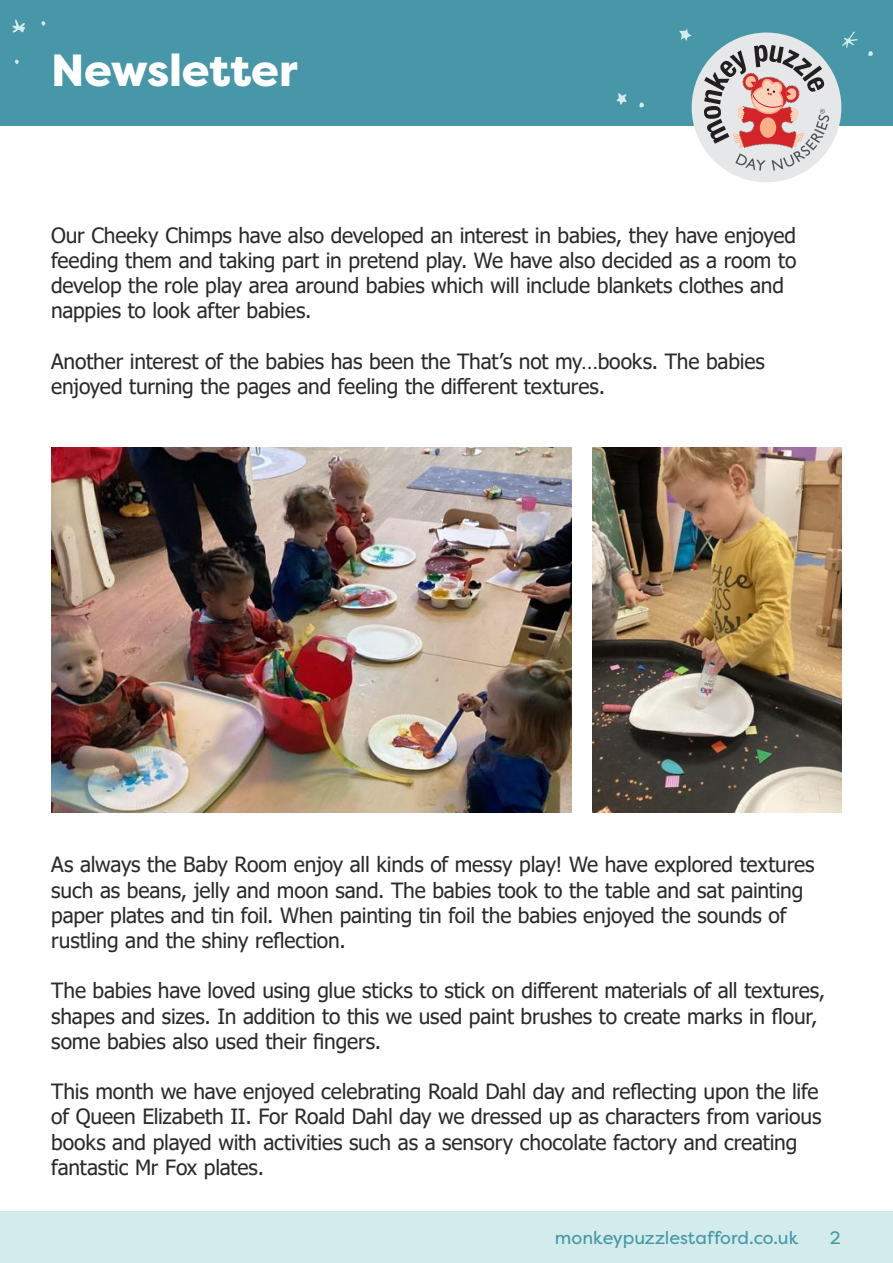
<style>
.page{position:relative;width:893px;height:1263px;background:#fff}
.page>*{position:absolute;margin:0;border:0;box-sizing:border-box;transform-origin:0 0}
.t1{font:800 45px "Filson Pro";letter-spacing:-.005em;color:#fff}
.t2{font:21px/25.2px "Tahoma";letter-spacing:-.005em;color:#2c2a29}
.t3{font:18px "Filson Pro";letter-spacing:-.005em;color:#4797a8}
</style>
<div class="page">
<div style="left:0;top:0;width:893px;height:125px;background:#4797a8"></div>
<div style="left:692px;top:33px;width:149px;height:149px;background:#e6e7e9;border-radius:50%"></div>
<svg style="left:704px;top:45px;width:125px;height:126px"></svg>
<svg style="left:679px;top:29px;width:13px;height:12px"></svg>
<svg style="left:842px;top:32px;width:16px;height:16px"></svg>
<svg style="left:868px;top:51px;width:5px;height:5px"></svg>
<svg style="left:616px;top:93px;width:11px;height:12px"></svg>
<svg style="left:639px;top:102px;width:5px;height:6px"></svg>
<svg style="left:13px;top:19px;width:12px;height:14px"></svg>
<svg style="left:41px;top:21px;width:5px;height:5px"></svg>
<svg style="left:15px;top:60px;width:4px;height:4px"></svg>
<div style="left:0;top:1212px;width:893px;height:51px;background:#d3eceb"></div>
<img style="left:51px;top:448px;width:520px;height:364px">
<img style="left:592px;top:448px;width:250px;height:364px">
<h1 class="t1" style="left:51px;top:42px;width:248px">Newsletter</h1>
<p class="t2" style="left:51px;top:223px;width:747px">Our Cheeky Chimps have also developed an interest in babies, they have enjoyed feeding them and taking part in pretend play. We have also decided as a room to develop the role play area around babies which will include blankets clothes and nappies to look after babies.</p>
<p class="t2" style="left:51px;top:349px;width:715px">Another interest of the babies has been the That’s not my…books. The babies enjoyed turning the pages and feeling the different textures.</p>
<p class="t2" style="left:51px;top:853px;width:765px">As always the Baby Room enjoy all kinds of messy play! We have explored textures such as beans, jelly and moon sand. The babies took to the table and sat painting paper plates and tin foil. When painting tin foil the babies enjoyed the sounds of rustling and the shiny reflection.</p>
<p class="t2" style="left:51px;top:979px;width:775px">The babies have loved using glue sticks to stick on different materials of all textures, shapes and sizes. In addition to this we used paint brushes to create marks in flour, some babies also used their fingers.</p>
<p class="t2" style="left:51px;top:1080px;width:772px">This month we have enjoyed celebrating Roald Dahl day and reflecting upon the life of Queen Elizabeth II. For Roald Dahl day we dressed up as characters from various books and played with activities such as a sensory chocolate factory and creating fantastic Mr Fox plates.</p>
<p class="t3" style="left:555px;top:1225px;width:245px">monkeypuzzlestafford.co.uk</p>
<p class="t3" style="left:830px;top:1225px;width:12px">2</p>
</div>
